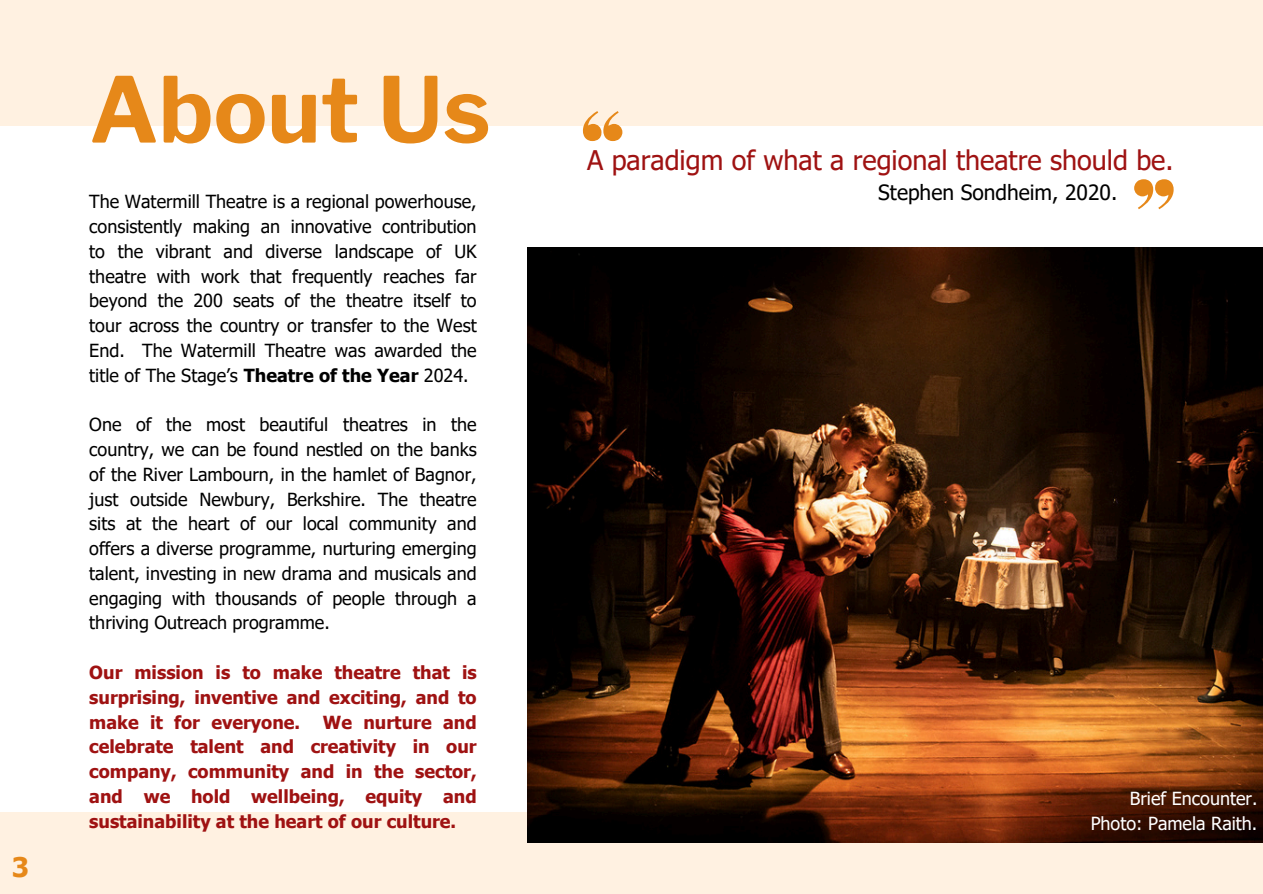
<style>
.page{position:relative;width:1263px;height:894px;background:#fff}
.page>*{position:absolute;margin:0;border:0;box-sizing:border-box;transform-origin:0 0}
.t1{font:700 90px "Libre Franklin";color:#e68819}
.t2{font:27px "Tahoma";color:#9f1212}
.t3{font:700 27px "Tahoma";color:#e68819}
.t4{font:21px "Tahoma";color:#000}
.t5{font:18px/24.8px "Tahoma";color:#000;text-align:justify}
.t6{font:700 18px/24.8px "Tahoma";color:#9f1212;text-align:justify}
.t7{font:18px "Tahoma";color:#fff}
.s1{font-weight:700}
</style>
<div class="page">
<svg style="left:1134px;top:179px;width:40px;height:30px"></svg>
<div style="left:0;top:0;width:1263px;height:126px;background:#fff1e1"></div>
<svg style="left:583px;top:111px;width:39px;height:30px"></svg>
<div style="left:0;top:811px;width:1263px;height:82px;background:#fff1e1"></div>
<img style="left:528px;top:247px;width:735px;height:594px">
<p class="t3" style="left:12px;top:849px;width:19px">3</p>
<p class="t1" style="left:89px;top:56px;width:403px">About Us</p>
<p class="t5" style="left:89px;top:189px;width:389px">The Watermill Theatre is a regional powerhouse, consistently making an innovative contribution to the vibrant and diverse landscape of UK theatre with work that frequently reaches far beyond the 200 seats of the theatre itself to tour across the country or transfer to the West End. The Watermill Theatre was awarded the title of The Stage’s <span class="s1">Theatre of the Year</span> 2024.</p>
<h3 class="t5" style="left:89px;top:411px;width:389px">One of the most beautiful theatres in the country, we can be found nestled on the banks of the River Lambourn, in the hamlet of Bagnor, just outside Newbury, Berkshire. The theatre sits at the heart of our local community and offers a diverse programme, nurturing emerging talent, investing in new drama and musicals and engaging with thousands of people through a thriving Outreach programme.</h3>
<p class="t6" style="left:89px;top:659px;width:389px">Our mission is to make theatre that is surprising, inventive and exciting, and to make it for everyone.</p>
<p class="t6" style="left:89px;top:708px;width:389px;text-indent:234px">We nurture and celebrate talent and creativity in our company, community and in the sector, and we hold wellbeing, equity and sustainability at the heart of our culture.</p>
<h1 class="t2" style="left:587px;top:143px;width:588px">A paradigm of what a regional theatre should be.</h1>
<h2 class="t4" style="left:878px;top:179px;width:241px">Stephen Sondheim, 2020.</h2>
<p class="t7" style="left:1130px;top:786px;width:129px">Brief Encounter.</p>
<h4 class="t7" style="left:1091px;top:811px;width:168px">Photo: Pamela Raith.</h4>
</div>
